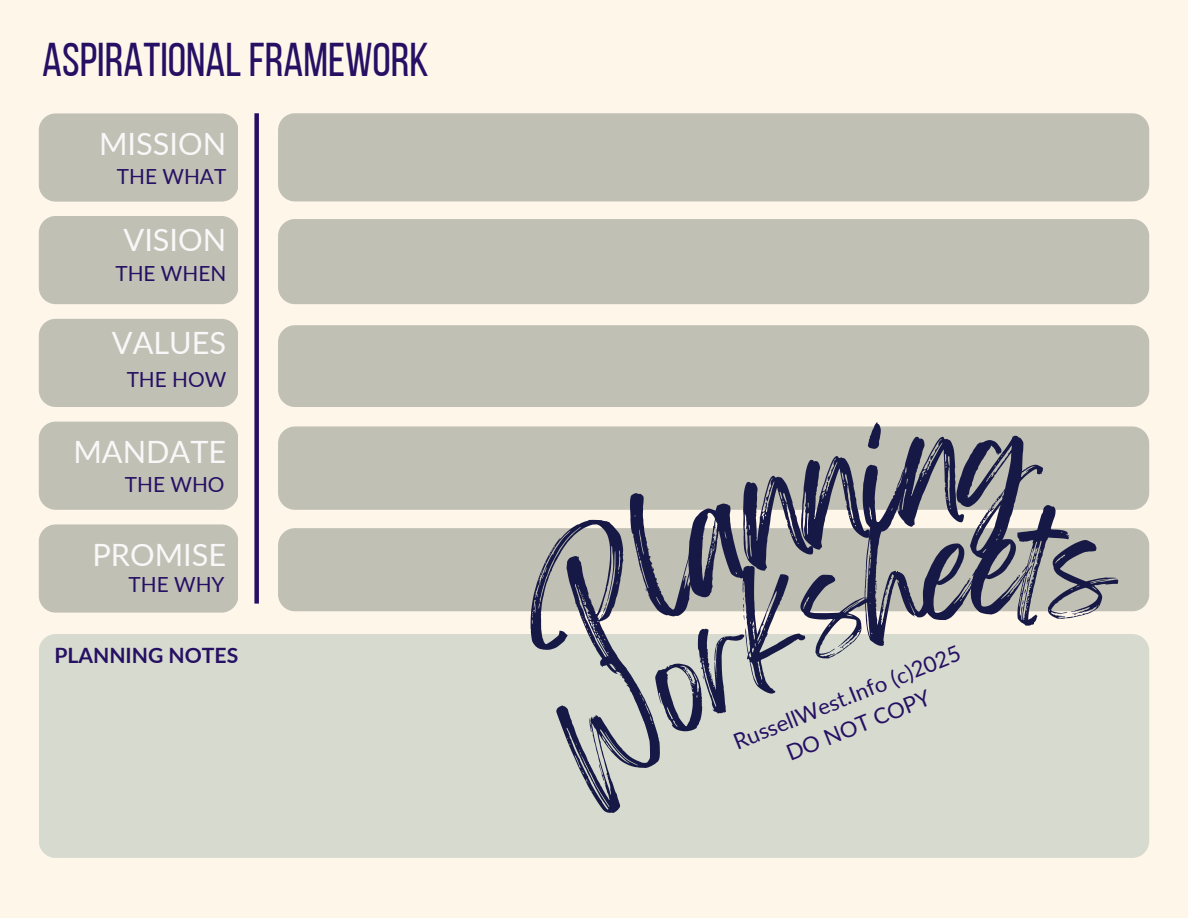
<style>
.page{position:relative;width:1188px;height:918px;background:#fff6ea}
.page>*{position:absolute;margin:0;border:0;box-sizing:border-box;transform-origin:0 0}
.t1{font:47.25px "Bebas Neue";color:#261064}
.t2{font:30.75px "Lato";color:#f8f8f8}
.t3{font:22.2px "Lato";color:#261064}
.t4{font:700 21.15px "Lato";color:#261064}
.t5{font:20.85px "Lato";color:#261064}
</style>
<div class="page">
<div style="left:39px;top:113px;width:199px;height:89px;background:#c0c0b5;border-radius:17px"></div>
<div style="left:278px;top:113px;width:871px;height:88px;background:#c0c0b5;border-radius:17px"></div>
<div style="left:39px;top:216px;width:199px;height:88px;background:#c0c0b5;border-radius:17px"></div>
<div style="left:39px;top:319px;width:199px;height:88px;background:#c0c0b5;border-radius:17px"></div>
<div style="left:39px;top:422px;width:199px;height:88px;background:#c0c0b5;border-radius:17px"></div>
<div style="left:39px;top:524px;width:199px;height:89px;background:#c0c0b5;border-radius:17px"></div>
<div style="left:39px;top:634px;width:1110px;height:224px;background:#d7dbcf;border-radius:17px"></div>
<div style="left:254px;top:113px;width:5px;height:491px;background:#261064"></div>
<div style="left:278px;top:219px;width:871px;height:85px;background:#c0c0b5;border-radius:17px"></div>
<div style="left:278px;top:325px;width:871px;height:82px;background:#c0c0b5;border-radius:17px"></div>
<div style="left:278px;top:426px;width:871px;height:84px;background:#c0c0b5;border-radius:17px"></div>
<div style="left:278px;top:528px;width:871px;height:83px;background:#c0c0b5;border-radius:17px"></div>
<svg style="left:491px;top:426px;width:631px;height:186px"></svg>
<p class="t1" style="left:42px;top:41px;width:388px">ASPIRATIONAL FRAMEWORK</p>
<h4 class="t2" style="left:99px;top:125px;width:129px">MISSION</h4>
<h2 class="t5" style="left:117px;top:163px;width:111px">THE WHAT</h2>
<h6 class="t2" style="left:124px;top:221px;width:104px">VISION</h6>
<h4 class="t5" style="left:115px;top:260px;width:112px">THE WHEN</h4>
<h1 class="t2" style="left:112px;top:324px;width:116px">VALUES</h1>
<h6 class="t5" style="left:127px;top:366px;width:101px">THE HOW</h6>
<h6 class="t2" style="left:73px;top:433px;width:154px">MANDATE</h6>
<h4 class="t5" style="left:125px;top:471px;width:101px">THE WHO</h4>
<h4 class="t2" style="left:92px;top:536px;width:135px">PROMISE</h4>
<h6 class="t5" style="left:129px;top:572px;width:97px">THE WHY</h6>
<h3 class="t4" style="left:54px;top:643px;width:185px">PLANNING NOTES</h3>
<h4 class="t3" style="left:729px;top:730px;width:244px;rotate:-22deg">RussellWest.Info (c)2025</h4>
<h6 class="t3" style="left:782px;top:741px;width:155px;rotate:-22deg">DO NOT COPY</h6>
</div>
